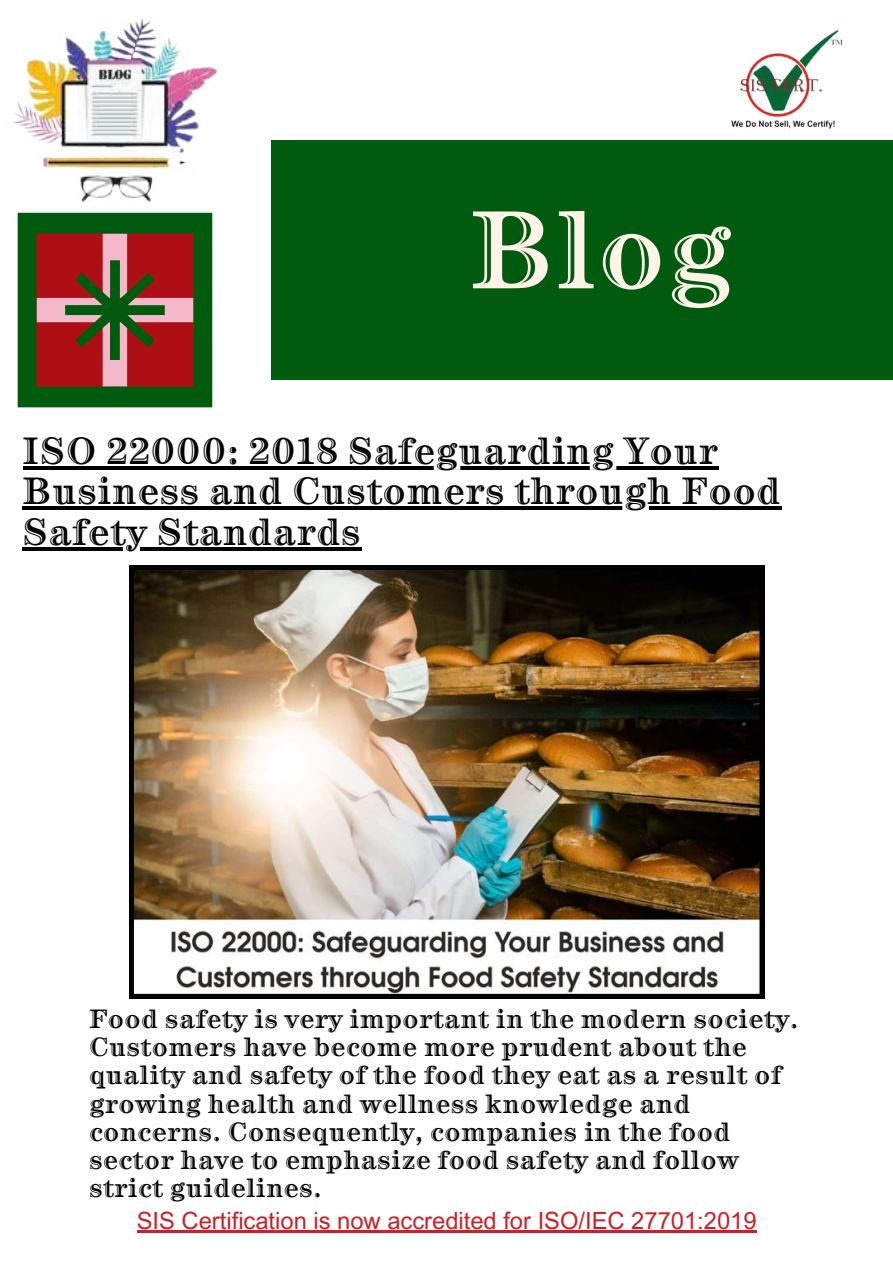
<style>
.page{position:relative;width:893px;height:1264px;background:#fff}
.page>*{position:absolute;margin:0;border:0;box-sizing:border-box;transform-origin:0 0}
.t1{font:100.5px "Century Handtooled ITC Std";color:#fff4e7}
.t2{font:34.5px/40.5px "Century Handtooled ITC Std";letter-spacing:.05em;color:#000}
.t3{font:24px/28.2px "Century Handtooled ITC Std";letter-spacing:.05em;color:#000}
.t4{font:23.7px "Arial MT Pro";color:#ca2026}
</style>
<div class="page">
<div style="left:271px;top:140px;width:621px;height:240px;background:#015b0f"></div>
<img style="left:731px;top:29px;width:112px;height:100px">
<img style="left:12px;top:18px;width:206px;height:227px">
<svg style="left:18px;top:213px;width:194px;height:194px"></svg>
<img style="left:129px;top:565px;width:635px;height:433px">
<hr style="left:23px;top:466px;width:695px;height:3px;background:#000">
<hr style="left:23px;top:506px;width:758px;height:4px;background:#000">
<hr style="left:23px;top:547px;width:339px;height:3px;background:#000">
<hr style="left:137px;top:1230px;width:619px;height:2px;background:#ca2026">
<h1 class="t1" style="left:470px;top:211px;width:261px">Blog</h1>
<h2 class="t2" style="left:23px;top:433px;width:758px">ISO 22000: 2018 Safeguarding Your<br>Business and Customers through Food<br>Safety Standards</h2>
<p class="t3" style="left:89px;top:1007px;width:709px">Food safety is very important in the modern society.<br>Customers have become more prudent about the quality and safety of the food they eat as a result of growing health and wellness knowledge and concerns. Consequently, companies in the food sector have to emphasize food safety and follow strict guidelines.</p>
<p class="t4" style="left:137px;top:1211px;width:621px">SIS Certification is now accredited for ISO/IEC 27701:2019</p>
</div>
